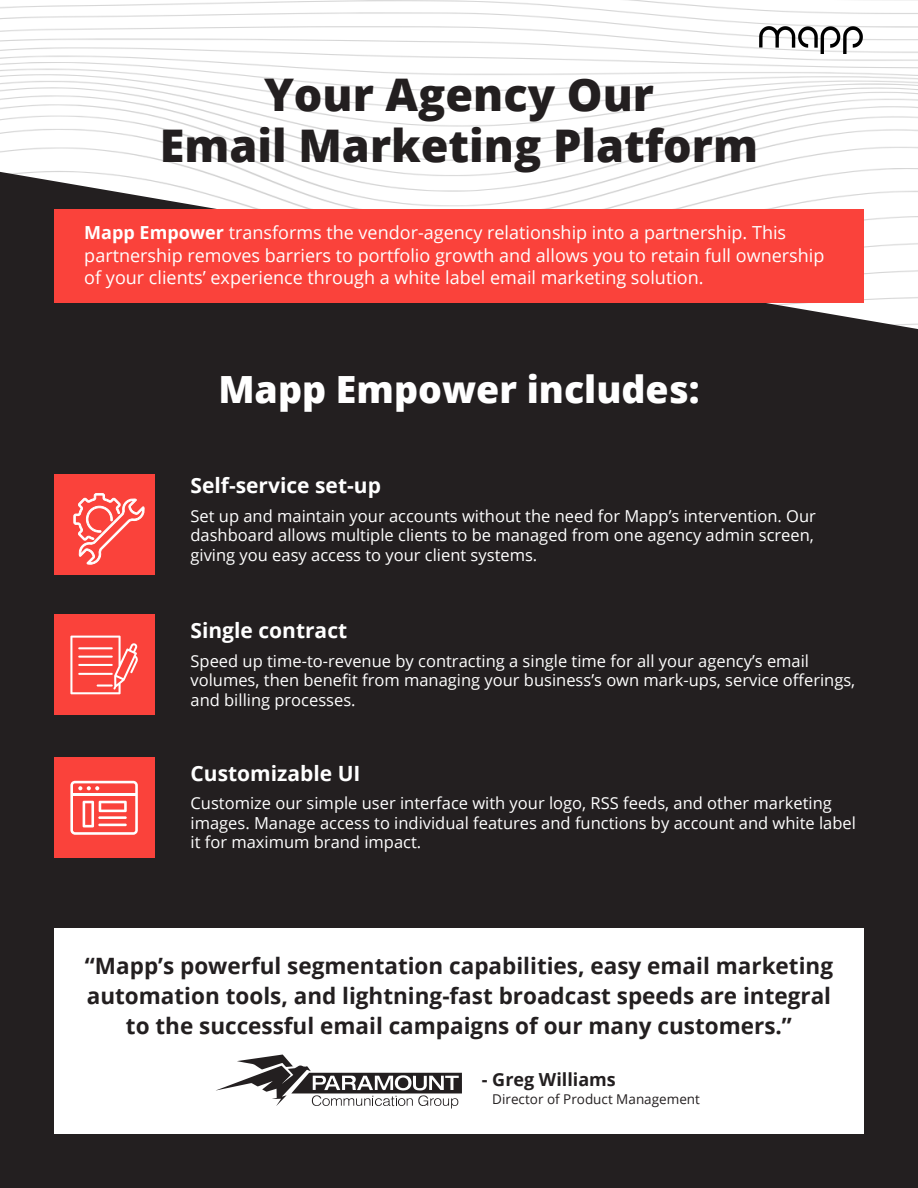
<style>
.page{position:relative;width:918px;height:1188px;background:#fff}
.page>*{position:absolute;margin:0;border:0;box-sizing:border-box;transform-origin:0 0}
.t1{font:800 45px/51px "Open Sans";color:#231f20;text-align:center}
.t2{font:800 37.5px "Open Sans";color:#fff}
.t3{font:700 22.5px/30px "Open Sans";color:#231f20;text-align:center}
.t4{font:700 21px "Open Sans";color:#fff}
.t5{font:18px/22.5px "Open Sans";color:#fff}
.t6{font:700 18px "Open Sans";color:#231f20}
.t7{font:16.5px/19.5px "Open Sans";color:#fff}
.t8{font:13.5px "Open Sans";color:#231f20}
.s1{font-weight:700}
</style>
<div class="page">
<img style="left:0;top:0;width:918px;height:172px">
<div style="left:0;top:172px;width:918px;height:1016px;background:#231f20"></div>
<img style="left:759px;top:27px;width:104px;height:27px">
<div style="left:54px;top:209px;width:810px;height:93px;background:#fa423b"></div>
<div style="left:54px;top:928px;width:810px;height:206px;background:#fff"></div>
<div style="left:54px;top:474px;width:100px;height:101px;background:#fa423b"></div>
<div style="left:54px;top:615px;width:100px;height:100px;background:#fa423b"></div>
<div style="left:54px;top:758px;width:100px;height:100px;background:#fa423b"></div>
<svg style="left:73px;top:493px;width:72px;height:72px"></svg>
<svg style="left:70px;top:636px;width:68px;height:58px"></svg>
<svg style="left:70px;top:781px;width:68px;height:54px"></svg>
<svg style="left:216px;top:1055px;width:246px;height:54px"></svg>
<p class="t1" style="left:160px;top:66px;width:600px">Your Agency Our<br>Email Marketing Platform</p>
<p class="t5" style="left:84px;top:221px;width:742px"><span class="s1">Mapp Empower</span> transforms the vendor-agency relationship into a partnership. This partnership removes barriers to portfolio growth and allows you to retain full ownership of your clients’ experience through a white label email marketing solution.</p>
<p class="t2" style="left:218px;top:361px;width:483px">Mapp Empower includes:</p>
<p class="t4" style="left:190px;top:471px;width:192px">Self-service set-up</p>
<p class="t7" style="left:190px;top:506px;width:627px;text-align:justify">Set up and maintain your accounts without the need for Mapp’s intervention. Our dashboard allows multiple clients to be managed from one agency admin screen, giving you easy access to your client systems.</p>
<p class="t4" style="left:190px;top:616px;width:158px">Single contract</p>
<p class="t7" style="left:190px;top:650px;width:666px">Speed up time-to-revenue by contracting a single time for all your agency’s email volumes, then benefit from managing your business’s own mark-ups, service offerings, and billing processes.</p>
<p class="t4" style="left:190px;top:758px;width:172px">Customizable UI</p>
<p class="t7" style="left:190px;top:793px;width:667px">Customize our simple user interface with your logo, RSS feeds, and other marketing images. Manage access to individual features and functions by account and white label it for maximum brand impact.</p>
<p class="t3" style="left:85px;top:950px;width:750px">“Mapp’s powerful segmentation capabilities, easy email marketing automation tools, and lightning-fast broadcast speeds are integral to the successful email campaigns of our many customers.”</p>
<p class="t6" style="left:482px;top:1067px;width:136px">- Greg Williams</p>
<p class="t8" style="left:492px;top:1090px;width:209px">Director of Product Management</p>
</div>
